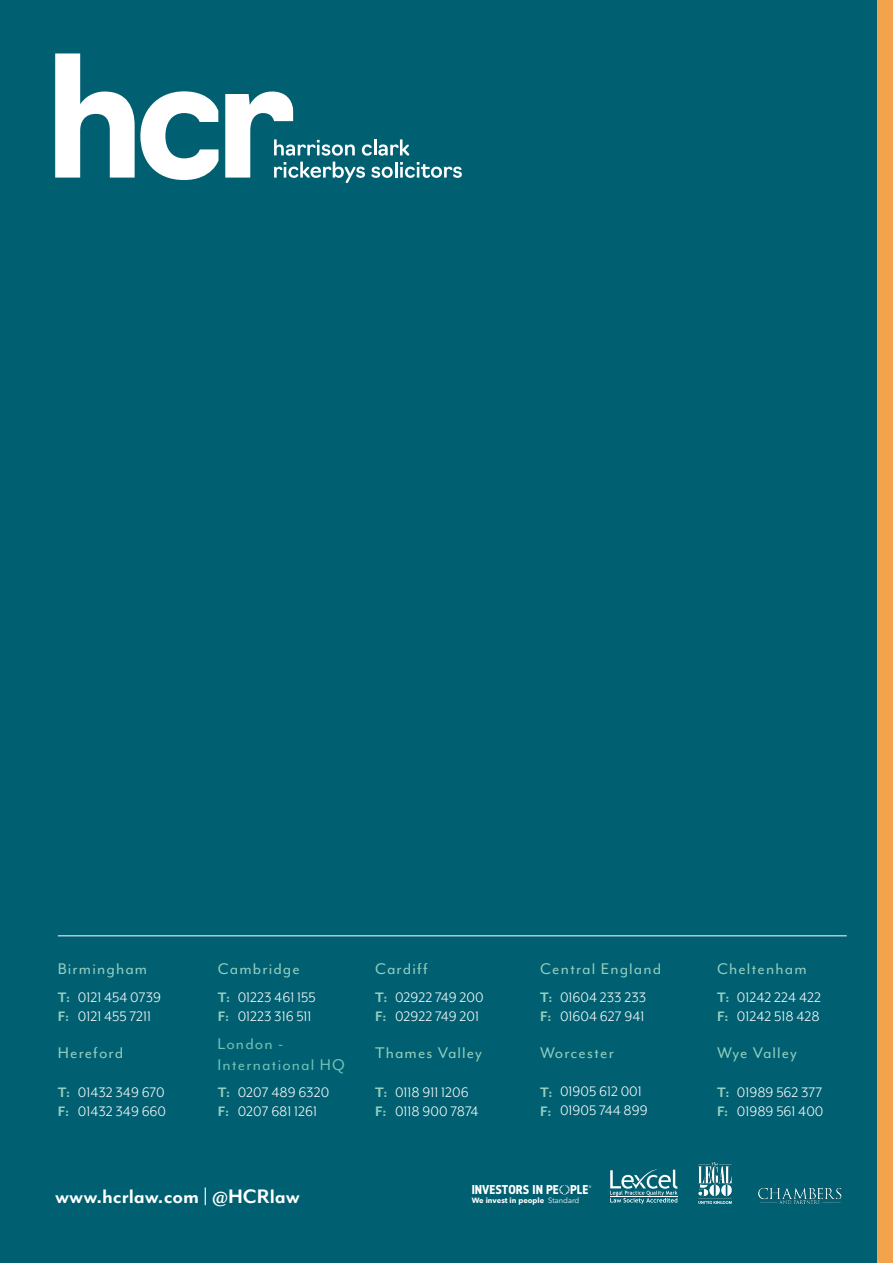
<style>
.page{position:relative;width:893px;height:1263px;background:#006071}
.page>*{position:absolute;margin:0;border:0;box-sizing:border-box;transform-origin:0 0}
.t1{font:700 22.5px "Mr Eaves Mod OT";color:#fff}
.t2{font:17.85px "Mr Eaves Mod OT";letter-spacing:.065em;color:#93cebf}
.t3{font:17.85px/21.5px "Mr Eaves Mod OT";letter-spacing:.065em;color:#70c2b4}
.t4{font:15.9px/19px "Mr Eaves Mod OT";color:#fff}
.t5{font:700 15.9px/19px "Mr Eaves Mod OT";color:#93cebf}
.t6{font:700 12px "Elysio";color:#fff}
.t7{font:700 7.5px "Avenir Next";color:#fff}
.t8{font:4.5px "Elysio";color:#fff}
.s1{font-weight:400}
</style>
<div class="page">
<div style="left:877px;top:0;width:16px;height:1263px;background:#f3a34c"></div>
<svg style="left:610px;top:1169px;width:67px;height:35px"></svg>
<img style="left:698px;top:1162px;width:34px;height:41px">
<img style="left:758px;top:1187px;width:84px;height:18px">
<svg style="left:559px;top:1185px;width:11px;height:10px"></svg>
<hr style="left:58px;top:935px;width:789px;height:1px;background:#fff">
<svg style="left:55px;top:53px;width:163px;height:127px"></svg>
<svg style="left:225px;top:92px;width:237px;height:91px"></svg>
<p class="t2" style="left:58px;top:959px;width:91px">Birmingham</p>
<p class="t2" style="left:218px;top:959px;width:84px">Cambridge</p>
<p class="t2" style="left:717px;top:959px;width:91px">Cheltenham</p>
<p class="t2" style="left:375px;top:959px;width:54px">Cardiff</p>
<p class="t4" style="left:395px;top:988px;width:90px">02922 749 200<br>02922 749 201</p>
<p class="t2" style="left:540px;top:959px;width:123px">Central England</p>
<p class="t4" style="left:78px;top:988px;width:85px">0121 454 0739<br>0121 455 7211</p>
<p class="t4" style="left:238px;top:988px;width:79px">01223 461 155<br>01223 316 511</p>
<p class="t4" style="left:737px;top:988px;width:86px">01242 224 422<br>01242 518 428</p>
<p class="t4" style="left:560px;top:988px;width:88px">01604 233 233<br>01604 627 941</p>
<p class="t5" style="left:58px;top:988px;width:14px">T:<br>F:</p>
<p class="t5" style="left:218px;top:988px;width:14px">T:<br>F:</p>
<p class="t5" style="left:717px;top:988px;width:14px">T:<br>F:</p>
<p class="t5" style="left:375px;top:988px;width:14px">T:<br>F:</p>
<p class="t5" style="left:540px;top:988px;width:14px">T:<br>F:</p>
<p class="t2" style="left:58px;top:1043px;width:67px">Hereford</p>
<p class="t3" style="left:217px;top:1033px;width:129px">London -<br>International HQ</p>
<p class="t2" style="left:375px;top:1043px;width:109px">Thames Valley</p>
<p class="t2" style="left:540px;top:1043px;width:75px">Worcester</p>
<p class="t2" style="left:717px;top:1043px;width:82px">Wye Valley</p>
<p class="t4" style="left:78px;top:1082px;width:90px">01432 349 670<br>01432 349 660</p>
<p class="t4" style="left:238px;top:1082px;width:93px">0207 489 6320<br>0207 681 1261</p>
<p class="t5" style="left:58px;top:1082px;width:14px">T:<br>F:</p>
<p class="t5" style="left:218px;top:1082px;width:14px">T:<br>F:</p>
<p class="t4" style="left:395px;top:1082px;width:85px">0118 911 1206<br>0118 900 7874</p>
<p class="t4" style="left:560px;top:1082px;width:89px">01905 612 001<br>01905 744 899</p>
<p class="t4" style="left:737px;top:1082px;width:88px">01989 562 377<br>01989 561 400</p>
<p class="t5" style="left:375px;top:1083px;width:14px">T:<br>F:</p>
<p class="t5" style="left:540px;top:1082px;width:14px">T:<br>F:</p>
<p class="t5" style="left:717px;top:1082px;width:14px">T:<br>F:</p>
<h1 class="t1" style="left:55px;top:1184px;width:246px">www.hcrlaw.com | @HCRlaw</h1>
<p class="t6" style="left:472px;top:1181px;width:118px">INVESTORS IN PE PLE</p>
<p class="t8" style="left:589px;top:1184px;width:4px">®</p>
<p class="t7" style="left:472px;top:1194px;width:109px">We invest in people <span class="s1">Standard</span></p>
</div>
